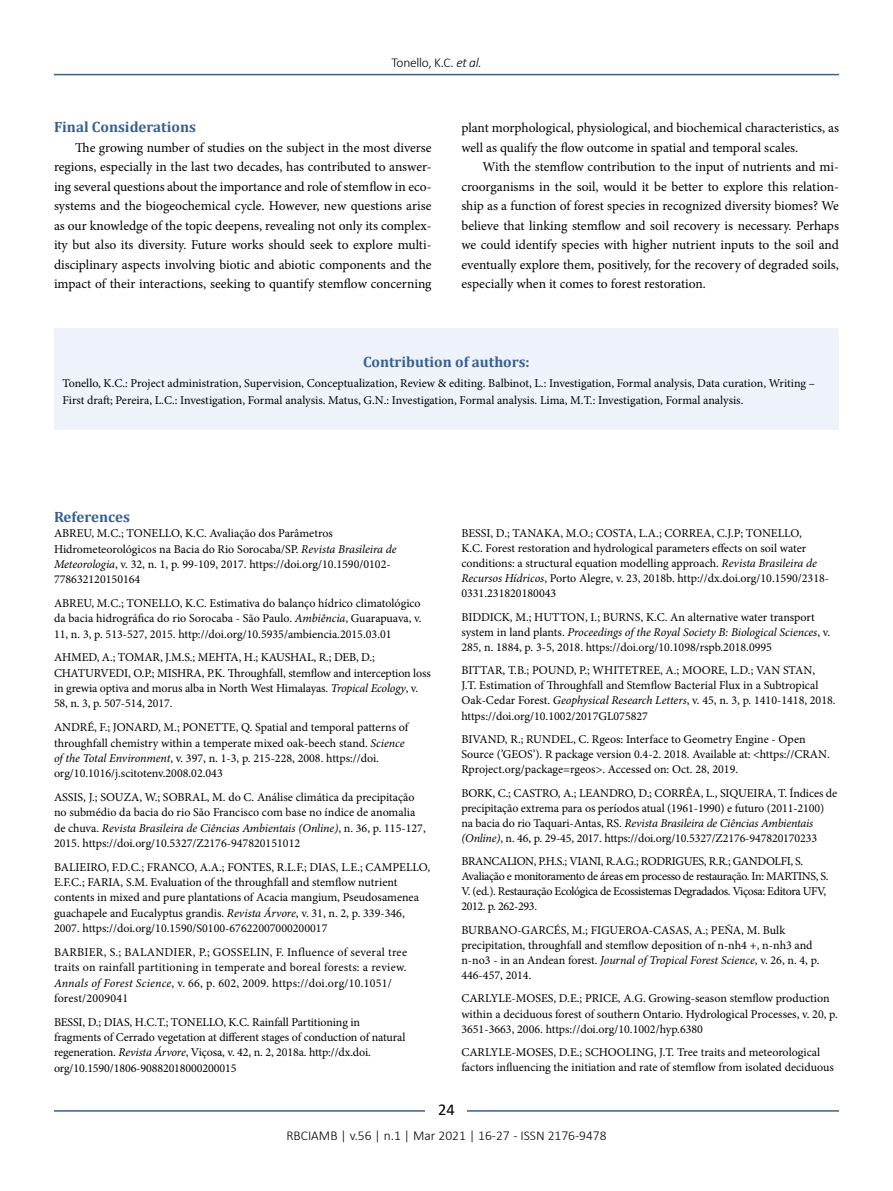
<style>
.page{position:relative;width:893px;height:1191px;background:#fff}
.page>*{position:absolute;margin:0;border:0;box-sizing:border-box;transform-origin:0 0}
.t1{font:16.5px "Calibri";color:#000}
.t2{font:700 15px "Cambria";color:#365f92}
.t3{font:13.5px/19.5px "Minion Pro";color:#000;text-align:justify}
.t4{font:300 13.5px "Calibri";color:#000}
.t5{font:300 13.5px "Calibri";letter-spacing:-.02em;color:#000}
.t6{font:12px/15.3px "Minion Pro";letter-spacing:-.005em;color:#000}
.t7{font:12px/15px "Minion Pro";letter-spacing:-.03em;color:#000}
.t8{font:12px/15.3px "Minion Pro";letter-spacing:.02em;color:#000}
.s1{font-style:italic}
</style>
<div class="page">
<hr style="left:54px;top:74px;width:785px;height:1px;background:#365f92">
<hr style="left:54px;top:1110px;width:785px;height:1px;background:#365f92">
<div style="left:426px;top:1096px;width:41px;height:26px;background:#fff"></div>
<div style="left:54px;top:328px;width:785px;height:102px;background:#eef2fb"></div>
<p class="t5" style="left:392px;top:54px;width:92px">Tonello, K.C. <span class="s1">et al.</span></p>
<p class="t2" style="left:54px;top:116px;width:143px">Final Considerations</p>
<p class="t3" style="left:54px;top:138px;width:379px;text-indent:21px">The growing number of studies on the subject in the most diverse regions, especially in the last two decades, has contributed to answer&shy;ing several questions about the importance and role of stemflow in eco&shy;systems and the biogeochemical cycle. However, new questions arise as our knowledge of the topic deepens, revealing not only its complex&shy;ity but also its diversity. Future works should seek to explore multi&shy;disciplinary aspects involving biotic and abiotic components and the impact of their interactions, seeking to quantify stemflow concerning</p>
<p class="t3" style="left:461px;top:118px;width:379px">plant morphological, physiological, and biochemical characteristics, as well as qualify the flow outcome in spatial and temporal scales.</p>
<p class="t3" style="left:461px;top:157px;width:379px;text-indent:21px">With the stemflow contribution to the input of nutrients and mi&shy;croorganisms in the soil, would it be better to explore this relation&shy;ship as a function of forest species in recognized diversity biomes? We believe that linking stemflow and soil recovery is necessary. Perhaps we could identify species with higher nutrient inputs to the soil and eventually explore them, positively, for the recovery of degraded soils, especially when it comes to forest restoration.</p>
<p class="t2" style="left:363px;top:351px;width:168px">Contribution of authors:</p>
<p class="t6" style="left:63px;top:375px;width:754px;line-height:16.5px">Tonello, K.C.: Project administration, Supervision, Conceptualization, Review &amp; editing. Balbinot, L.: Investigation, Formal analysis, Data curation, Writing –<br>First draft; Pereira, L.C.: Investigation, Formal analysis. Matus, G.N.: Investigation, Formal analysis. Lima, M.T.: Investigation, Formal analysis.</p>
<p class="t2" style="left:54px;top:506px;width:77px">References</p>
<p class="t6" style="left:54px;top:526px;width:344px">ABREU, M.C.; TONELLO, K.C. Avaliação dos Parâmetros Hidrometeorológicos na Bacia do Rio Sorocaba/SP. <span class="s1">Revista Brasileira de Meteorologia</span>, v. 32, n. 1, p. 99-109, 2017. https://doi.org/10.1590/0102- 778632120150164</p>
<p class="t6" style="left:54px;top:595px;width:369px;text-align:justify">ABREU, M.C.; TONELLO, K.C. Estimativa do balanço hídrico climatológico da bacia hidrográfica do rio Sorocaba - São Paulo. <span class="s1">Ambiência</span>, Guarapuava, v.<br>11, n. 3, p. 513-527, 2015. http://doi.org/10.5935/ambiencia.2015.03.01</p>
<p class="t6" style="left:54px;top:650px;width:378px">AHMED, A.; TOMAR, J.M.S.; MEHTA, H.; KAUSHAL, R.; DEB, D.; CHATURVEDI, O.P.; MISHRA, P.K. Throughfall, stemflow and interception loss in grewia optiva and morus alba in North West Himalayas. <span class="s1">Tropical Ecology</span>, v.<br>58, n. 3, p. 507-514, 2017.</p>
<p class="t6" style="left:54px;top:720px;width:356px">ANDRÉ, F.; JONARD, M.; PONETTE, Q. Spatial and temporal patterns of throughfall chemistry within a temperate mixed oak-beech stand. <span class="s1">Science of the Total Environment</span>, v. 397, n. 1-3, p. 215-228, 2008. https://doi. org/10.1016/j.scitotenv.2008.02.043</p>
<p class="t6" style="left:54px;top:789px;width:373px">ASSIS, J.; SOUZA, W.; SOBRAL, M. do C. Análise climática da precipitação no submédio da bacia do rio São Francisco com base no índice de anomalia de chuva. <span class="s1">Revista Brasileira de Ciências Ambientais (Online)</span>, n. 36, p. 115-127, 2015. https://doi.org/10.5327/Z2176-947820151012</p>
<p class="t6" style="left:54px;top:859px;width:378px">BALIEIRO, F.D.C.; FRANCO, A.A.; FONTES, R.L.F.; DIAS, L.E.; CAMPELLO, E.F.C.; FARIA, S.M. Evaluation of the throughfall and stemflow nutrient contents in mixed and pure plantations of Acacia mangium, Pseudosamenea guachapele and Eucalyptus grandis. <span class="s1">Revista Árvore</span>, v. 31, n. 2, p. 339-346, 2007. https://doi.org/10.1590/S0100-67622007000200017</p>
<p class="t8" style="left:54px;top:944px;width:355px">BARBIER, S.; BALANDIER, P.; GOSSELIN, F. Influence of several tree traits on rainfall partitioning in temperate and boreal forests: a review.<br><span class="s1">Annals of Forest Science</span>, v. 66, p. 602, 2009. https://doi.org/10.1051/ forest/2009041</p>
<p class="t6" style="left:54px;top:1014px;width:353px">BESSI, D.; DIAS, H.C.T.; TONELLO, K.C. Rainfall Partitioning in fragments of Cerrado vegetation at different stages of conduction of natural regeneration. <span class="s1">Revista Árvore</span>, Viçosa, v. 42, n. 2, 2018a. http://dx.doi. org/10.1590/1806-90882018000200015</p>
<p class="t6" style="left:461px;top:526px;width:369px">BESSI, D.; TANAKA, M.O.; COSTA, L.A.; CORREA, C.J.P; TONELLO,<br>K.C. Forest restoration and hydrological parameters effects on soil water conditions: a structural equation modelling approach. <span class="s1">Revista Brasileira de Recursos Hídricos</span>, Porto Alegre, v. 23, 2018b. http://dx.doi.org/10.1590/2318- 0331.231820180043</p>
<p class="t6" style="left:461px;top:609px;width:370px">BIDDICK, M.; HUTTON, I.; BURNS, K.C. An alternative water transport system in land plants. <span class="s1">Proceedings of the Royal Society B: Biological Sciences</span>, v.<br>285, n. 1884, p. 3-5, 2018. https://doi.org/10.1098/rspb.2018.0995</p>
<p class="t6" style="left:461px;top:663px;width:376px">BITTAR, T.B.; POUND, P.; WHITETREE, A.; MOORE, L.D.; VAN STAN,<br>J.T. Estimation of Throughfall and Stemflow Bacterial Flux in a Subtropical Oak-Cedar Forest. <span class="s1">Geophysical Research Letters</span>, v. 45, n. 3, p. 1410-1418, 2018. https://doi.org/10.1002/2017GL075827</p>
<p class="t6" style="left:461px;top:731px;width:370px">BIVAND, R.; RUNDEL, C. Rgeos: Interface to Geometry Engine - Open<br>Source (’GEOS’). R package version 0.4-2. 2018. Available at: &lt;https://CRAN.<br>Rproject.org/package=rgeos&gt;. Accessed on: Oct. 28, 2019.</p>
<p class="t6" style="left:461px;top:785px;width:377px">BORK, C.; CASTRO, A.; LEANDRO, D.; CORRÊA, L., SIQUEIRA, T. Índices de precipitação extrema para os períodos atual (1961-1990) e futuro (2011-2100) na bacia do rio Taquari-Antas, RS. <span class="s1">Revista Brasileira de Ciências Ambientais (Online)</span>, n. 46, p. 29-45, 2017. https://doi.org/10.5327/Z2176-947820170233</p>
<p class="t7" style="left:461px;top:854px;width:369px">BRANCALION, P.H.S.; VIANI, R.A.G.; RODRIGUES, R.R.; GANDOLFI, S.<br>Avaliação e monitoramento de áreas em processo de restauração. In: MARTINS, S.<br>V. (ed.). Restauração Ecológica de Ecossistemas Degradados. Viçosa: Editora UFV, 2012. p. 262-293.</p>
<p class="t6" style="left:461px;top:922px;width:360px">BURBANO-GARCÉS, M.; FIGUEROA-CASAS, A.; PEÑA, M. Bulk precipitation, throughfall and stemflow deposition of n-nh4 +, n-nh3 and n-no3 - in an Andean forest. <span class="s1">Journal of Tropical Forest Science</span>, v. 26, n. 4, p.<br>446-457, 2014.</p>
<p class="t6" style="left:461px;top:991px;width:378px">CARLYLE-MOSES, D.E.; PRICE, A.G. Growing-season stemflow production within a deciduous forest of southern Ontario. Hydrological Processes, v. 20, p.<br>3651-3663, 2006. https://doi.org/10.1002/hyp.6380</p>
<p class="t6" style="left:461px;top:1044px;width:374px">CARLYLE-MOSES, D.E.; SCHOOLING, J.T. Tree traits and meteorological factors influencing the initiation and rate of stemflow from isolated deciduous</p>
<h1 class="t1" style="left:438px;top:1098px;width:18px">24</h1>
<p class="t4" style="left:286px;top:1126px;width:322px">RBCIAMB | v.56 | n.1 | Mar 2021 | 16-27 - ISSN 2176-9478</p>
</div>
